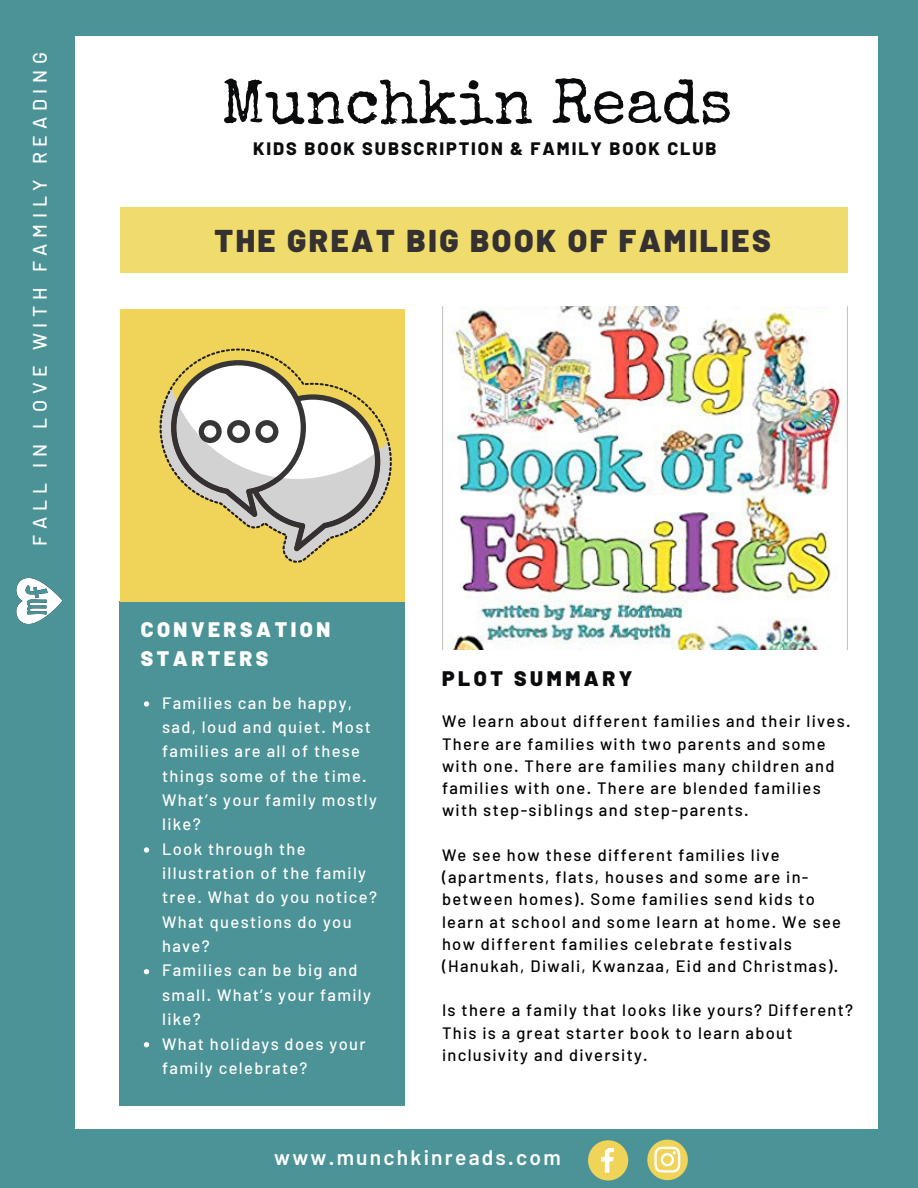
<style>
.page{position:relative;width:918px;height:1188px;background:#4b9396}
.page>*{position:absolute;margin:0;border:0;box-sizing:border-box;transform-origin:0 0}
.t1{font:63px "Special Elite";color:#0a0b0d}
.t2{font:900 31.5px "Barlow";letter-spacing:.08em;color:#353132}
.t3{font:600 21px "Barlow";letter-spacing:.105em;color:#fff}
.t4{font:900 21px/28.5px "Barlow";letter-spacing:.17em;color:#fff}
.t5{font:900 21px "Barlow";letter-spacing:.17em;color:#0a0b0d}
.t6{font:500 19.5px "Barlow";letter-spacing:.29em;color:#fff}
.t7{font:800 18px "Barlow";letter-spacing:.105em;color:#0a0b0d}
.t8{font:500 16.5px/22.2px "Barlow";letter-spacing:.08em;color:#000}
.t9{font:500 16.5px/24.3px "Barlow";letter-spacing:.08em;color:#fff}
</style>
<div class="page">
<div style="left:76px;top:36px;width:802px;height:1092px;background:#fff"></div>
<div style="left:120px;top:207px;width:728px;height:66px;background:#f0dc6d"></div>
<div style="left:120px;top:601px;width:284px;height:504px;background:#4b9396"></div>
<div style="left:120px;top:309px;width:285px;height:293px;background:#f0d459"></div>
<svg style="left:144px;top:701px;width:5px;height:6px"></svg>
<svg style="left:144px;top:847px;width:5px;height:6px"></svg>
<svg style="left:144px;top:969px;width:5px;height:5px"></svg>
<svg style="left:144px;top:1042px;width:5px;height:5px"></svg>
<img style="left:442px;top:307px;width:405px;height:343px">
<svg style="left:160px;top:349px;width:232px;height:214px"></svg>
<svg style="left:161px;top:360px;width:230px;height:202px"></svg>
<img style="left:16px;top:578px;width:47px;height:46px">
<svg style="left:588px;top:1140px;width:40px;height:40px"></svg>
<svg style="left:647px;top:1140px;width:41px;height:40px"></svg>
<p class="t6" style="left:27px;top:546px;width:495px;rotate:-90deg">FALL IN LOVE WITH FAMILY READING</p>
<h1 class="t1" style="left:221px;top:78px;width:513px">Munchkin Reads</h1>
<p class="t7" style="left:253px;top:137px;width:465px">KIDS BOOK SUBSCRIPTION &amp; FAMILY BOOK CLUB</p>
<h2 class="t2" style="left:214px;top:221px;width:558px">THE GREAT BIG BOOK OF FAMILIES</h2>
<p class="t4" style="left:141px;top:615px;width:191px">CONVERSATION<br>STARTERS</p>
<p class="t9" style="left:162px;top:690px;width:216px">Families can be happy, sad, loud and quiet. Most families are all of these things some of the time.<br>What’s your family mostly like?<br>Look through the illustration of the family tree. What do you notice?<br>What questions do you have?<br>Families can be big and small. What’s your family like?<br>What holidays does your family celebrate?</p>
<p class="t5" style="left:442px;top:665px;width:192px">PLOT SUMMARY</p>
<p class="t8" style="left:442px;top:710px;width:410px">We learn about different families and their lives.<br>There are families with two parents and some with one. There are families many children and families with one. There are blended families with step-siblings and step-parents.</p>
<p class="t8" style="left:442px;top:843px;width:401px">We see how these different families live (apartments, flats, houses and some are in&shy;between homes). Some families send kids to learn at school and some learn at home. We see how different families celebrate festivals (Hanukah, Diwali, Kwanzaa, Eid and Christmas).</p>
<p class="t8" style="left:442px;top:999px;width:413px">Is there a family that looks like yours? Different?<br>This is a great starter book to learn about inclusivity and diversity.</p>
<p class="t3" style="left:274px;top:1144px;width:288px">www.munchkinreads.com</p>
</div>
